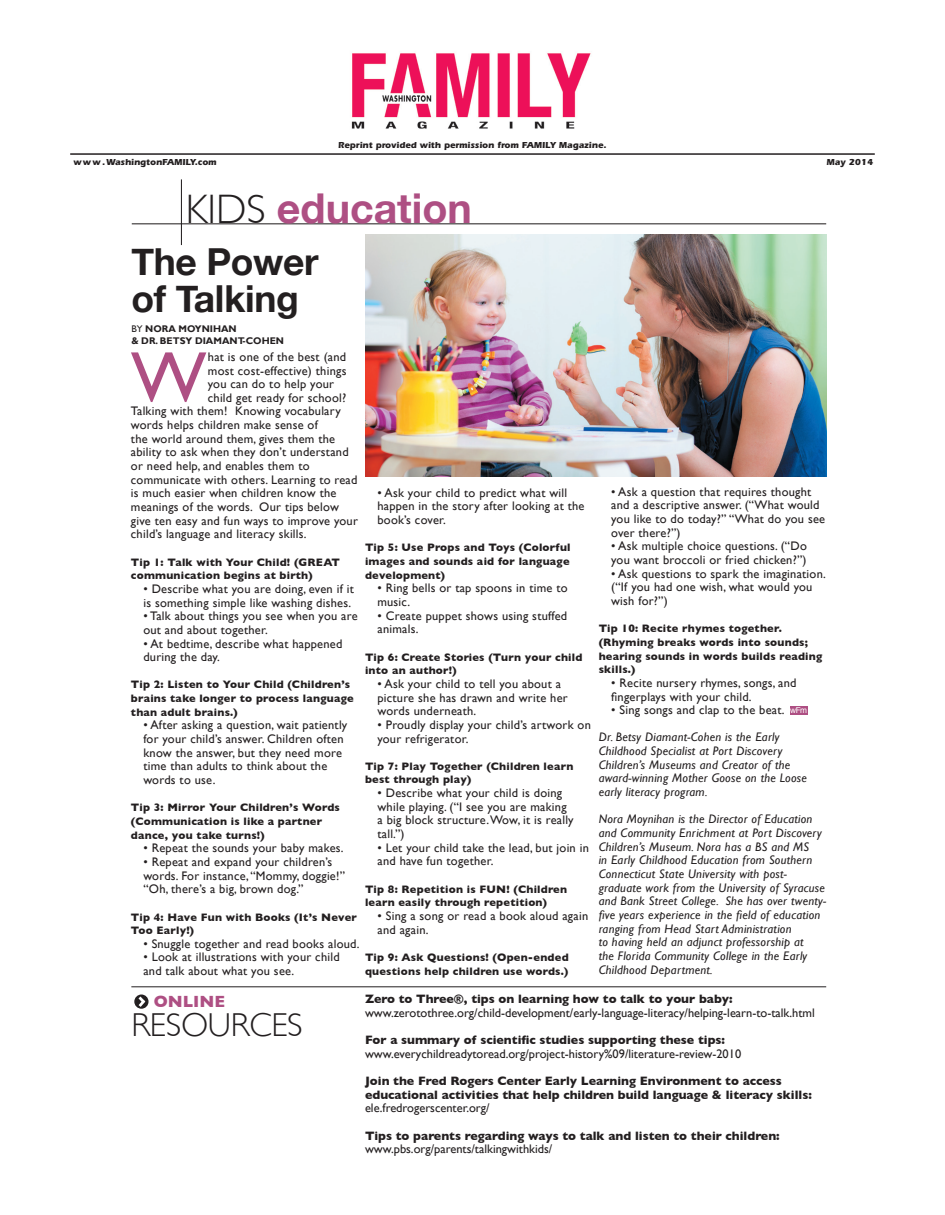
<style>
.page{position:relative;width:945px;height:1215px;background:#fff}
.page>*{position:absolute;margin:0;border:0;box-sizing:border-box;transform-origin:0 0}
.t1{font:72.45px "Gill Sans";color:#ae4f83}
.t2{font:700 41.1px "Helvetica Neue";color:#ae4f83}
.t3{font:700 37.2px/37.2px "Helvetica Neue";letter-spacing:-.01em;color:#231f20}
.t4{font:300 33.15px "Gill Sans";letter-spacing:-.01em;color:#231f20}
.t5{font:700 16.5px "Gill Sans";color:#ae4f83}
.t6{font:12.45px/13.6px "Gill Sans";letter-spacing:.02em;color:#231f20}
.t7{font:italic 12.45px/13.6px "Gill Sans";letter-spacing:.02em;color:#231f20}
.t8{font:700 12.45px/13.6px "Gill Sans";color:#231f20}
.t9{font:12.45px "Gill Sans";color:#231f20}
.t10{font:700 11.1px/13.6px "Gill Sans";letter-spacing:.02em;color:#231f20}
.t11{font:700 9.6px/11.6px "Gill Sans";color:#231f20}
.t12{font:700 9px "Itc Eras";color:#231f20}
.t13{font:8.25px "Arial";color:#fff}
.s1{font-family:"Gill Sans";font-weight:300;color:#231f20}
.s2{font-weight:400}
</style>
<div class="page">
<hr style="left:70px;top:153px;width:805px;height:2px;background:#231f20">
<img style="left:351px;top:53px;width:240px;height:76px">
<div style="left:134px;top:995px;width:15px;height:14px;border:1px solid #231f20;border-radius:50%"></div>
<svg style="left:136px;top:994px;width:12px;height:15px"></svg>
<hr style="left:131px;top:986px;width:695px;height:1px;background:#231f20">
<hr style="left:132px;top:223px;width:694px;height:1px;background:#231f20">
<hr style="left:181px;top:179px;width:1px;height:66px;background:#231f20">
<img style="left:365px;top:234px;width:461px;height:242px">
<div style="left:790px;top:706px;width:18px;height:9px;background:#ae4f83"></div>
<p class="t12" style="left:338px;top:140px;width:270px">Reprint provided with permission from FAMILY Magazine.</p>
<p class="t12" style="left:73px;top:157px;width:145px">www .WashingtonFAMILY.com</p>
<p class="t12" style="left:827px;top:157px;width:48px">May 2014</p>
<h2 class="t2" style="left:186px;top:183px;width:288px"><span class="s1">KIDS</span> education</h2>
<h3 class="t3" style="left:131px;top:242px;width:189px">The Power of Talking</h3>
<p class="t11" style="left:131px;top:323px;width:154px"><span class="s2">By</span> NORA MOYNIHAN<br>&amp; DR. BETSY DIAMANT-COHEN</p>
<h1 class="t1" style="left:131px;top:335px;width:77px">W</h1>
<p class="t6" style="left:208px;top:350px;width:140px">hat is one of the best (and</p>
<p class="t6" style="left:208px;top:363px;width:140px">most cost-effective) things</p>
<p class="t6" style="left:208px;top:377px;width:128px">you can do to help your</p>
<p class="t6" style="left:208px;top:391px;width:140px">child get ready for school?</p>
<p class="t6" style="left:131px;top:404px;width:211px">Talking with them! Knowing vocabulary</p>
<p class="t6" style="left:131px;top:418px;width:188px">words helps children make sense of</p>
<p class="t6" style="left:131px;top:432px;width:206px">the world around them, gives them the</p>
<p class="t6" style="left:131px;top:445px;width:219px">ability to ask when they don’t understand</p>
<p class="t6" style="left:131px;top:459px;width:180px">or need help, and enables them to</p>
<p class="t6" style="left:131px;top:473px;width:228px">communicate with others. Learning to read</p>
<p class="t6" style="left:131px;top:486px;width:207px">is much easier when children know the</p>
<p class="t6" style="left:131px;top:500px;width:210px">meanings of the words. Our tips below</p>
<p class="t6" style="left:131px;top:514px;width:229px">give ten easy and fun ways to improve your</p>
<p class="t6" style="left:131px;top:527px;width:177px">child’s language and literacy skills.</p>
<p class="t10" style="left:131px;top:555px;width:211px">Tip 1: Talk with Your Child! (GREAT communication begins at birth)</p>
<p class="t6" style="left:143px;top:582px;width:212px">• Describe what you are doing, even if it is something simple like washing dishes.</p>
<p class="t6" style="left:143px;top:609px;width:216px">• Talk about things you see when you are out and about together.</p>
<p class="t6" style="left:143px;top:636px;width:201px">• At bedtime, describe what happened during the day.</p>
<p class="t10" style="left:131px;top:678px;width:224px">Tip 2: Listen to Your Child (Children’s brains take longer to process language than adult brains.)</p>
<p class="t6" style="left:143px;top:718px;width:205px">• After asking a question, wait patiently for your child’s answer. Children often know the answer, but they need more time than adults to think about the words to use.</p>
<p class="t10" style="left:131px;top:801px;width:211px">Tip 3: Mirror Your Children’s Words (Communication is like a partner dance, you take turns!)</p>
<p class="t6" style="left:143px;top:841px;width:202px">• Repeat the sounds your baby makes.</p>
<p class="t6" style="left:143px;top:855px;width:203px">• Repeat and expand your children’s words. For instance, “Mommy, doggie!” “Oh, there’s a big, brown dog.”</p>
<p class="t10" style="left:131px;top:910px;width:228px">Tip 4: Have Fun with Books (It’s Never<br>Too Early!)</p>
<p class="t6" style="left:143px;top:937px;width:218px">• Snuggle together and read books aloud.</p>
<p class="t6" style="left:143px;top:950px;width:198px">• Look at illustrations with your child and talk about what you see.</p>
<p class="t6" style="left:377px;top:486px;width:209px">• Ask your child to predict what will happen in the story after looking at the book’s cover.</p>
<p class="t10" style="left:365px;top:541px;width:207px;text-align:justify">Tip 5: Use Props and Toys (Colorful images and sounds aid for language development)</p>
<p class="t6" style="left:377px;top:581px;width:192px">• Ring bells or tap spoons in time to music.</p>
<p class="t6" style="left:377px;top:609px;width:191px">• Create puppet shows using stuffed animals.</p>
<p class="t10" style="left:365px;top:650px;width:219px">Tip 6: Create Stories (Turn your child into an author!)</p>
<p class="t6" style="left:377px;top:677px;width:192px">• Ask your child to tell you about a picture she has drawn and write her words underneath.</p>
<p class="t6" style="left:377px;top:718px;width:215px">• Proudly display your child’s artwork on your refrigerator.</p>
<p class="t10" style="left:365px;top:759px;width:210px">Tip 7: Play Together (Children learn best through play)</p>
<p class="t6" style="left:377px;top:786px;width:198px">• Describe what your child is doing while playing. (“I see you are making a big block structure. Wow, it is really tall.”)</p>
<p class="t6" style="left:377px;top:841px;width:213px">• Let your child take the lead, but join in and have fun together.</p>
<p class="t10" style="left:365px;top:882px;width:204px">Tip 8: Repetition is FUN! (Children learn easily through repetition)</p>
<p class="t6" style="left:377px;top:909px;width:212px">• Sing a song or read a book aloud again and again.</p>
<p class="t10" style="left:365px;top:950px;width:205px">Tip 9: Ask Questions! (Open-ended questions help children use words.)</p>
<p class="t6" style="left:611px;top:485px;width:216px">• Ask a question that requires thought and a descriptive answer. (“What would you like to do today?” “What do you see over there?”)</p>
<p class="t6" style="left:611px;top:539px;width:197px">• Ask multiple choice questions. (“Do you want broccoli or fried chicken?”)</p>
<p class="t6" style="left:611px;top:567px;width:216px">• Ask questions to spark the imagination. (“If you had one wish, what would you wish for?”)</p>
<p class="t10" style="left:599px;top:622px;width:225px">Tip 10: Recite rhymes together. (Rhyming breaks words into sounds; hearing sounds in words builds reading skills.)</p>
<p class="t6" style="left:611px;top:676px;width:187px">• Recite nursery rhymes, songs, and fingerplays with your child.</p>
<p class="t6" style="left:611px;top:703px;width:175px">• Sing songs and clap to the beat.</p>
<p class="t7" style="left:599px;top:730px;width:210px">Dr. Betsy Diamant-Cohen is the Early Childhood Specialist at Port Discovery Children’s Museums and Creator of the award-winning Mother Goose on the Loose early literacy program.</p>
<p class="t7" style="left:599px;top:812px;width:229px">Nora Moynihan is the Director of Education and Community Enrichment at Port Discovery Children’s Museum. Nora has a BS and MS<br>in Early Childhood Education from Southern Connecticut State University with post&shy;graduate work from the University of Syracuse and Bank Street College. She has over twenty&shy;five years experience in the field of education ranging from Head Start Administration<br>to having held an adjunct professorship at<br>the Florida Community College in the Early Childhood Department.</p>
<p class="t13" style="left:790px;top:705px;width:19px">wFm</p>
<h3 class="t5" style="left:154px;top:992px;width:73px">ONLINE</h3>
<h3 class="t4" style="left:131px;top:1006px;width:173px">RESOURCES</h3>
<p class="t8" style="left:365px;top:992px;width:369px">Zero to Three®, tips on learning how to talk to your baby:</p>
<p class="t9" style="left:365px;top:1005px;width:451px">www.zerotothree.org/child-development/early-language-literacy/helping-learn-to-talk.html</p>
<p class="t8" style="left:365px;top:1033px;width:362px">For a summary of scientific studies supporting these tips:</p>
<p class="t9" style="left:365px;top:1046px;width:378px">www.everychildreadytoread.org/project-history%09/literature-review-2010</p>
<p class="t8" style="left:365px;top:1074px;width:448px">Join the Fred Rogers Center Early Learning Environment to access educational activities that help children build language &amp; literacy skills:</p>
<p class="t9" style="left:365px;top:1101px;width:126px">ele.fredrogerscenter.org/</p>
<p class="t8" style="left:365px;top:1128px;width:416px">Tips to parents regarding ways to talk and listen to their children:</p>
<p class="t9" style="left:365px;top:1142px;width:189px">www.pbs.org/parents/talkingwithkids/</p>
</div>
